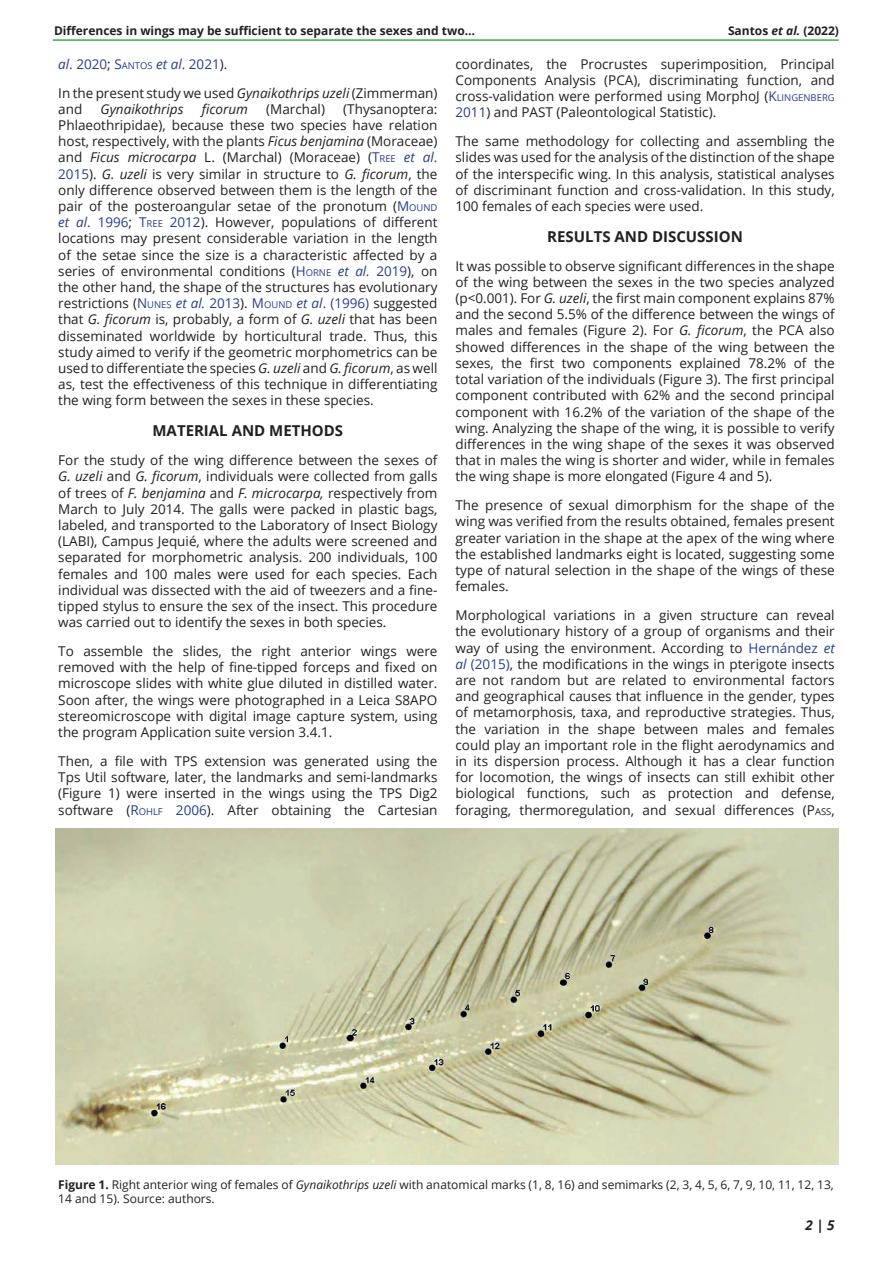
<style>
.page{position:relative;width:893px;height:1263px;background:#fff}
.page>*{position:absolute;margin:0;border:0;box-sizing:border-box;transform-origin:0 0}
.Titulo_1{font:700 15px "Open Sans";color:#231f20}
.t1{font:13.5px/16.2px "Open Sans";color:#231f20;text-align:justify}
.t2{font:13.5px "Open Sans";color:#253f8e}
.t3{font:italic 13.5px "Open Sans";color:#231f20}
.t4{font:italic 700 13.5px "Open Sans";color:#231f20}
.Legenda{font:12px/14.4px "Open Sans";color:#231f20}
.t5{font:700 12px "Open Sans";color:#231f20}
.s1{font-style:italic}
.s2{color:#231f20}
.s3{font-style:inherit}
.s4{font-size:9.45px}
.s5{color:#253f8e}
.s6{font-size:9.45px;color:#253f8e}
.s7{font-style:italic;color:#253f8e}
.s8{font-weight:700}
</style>
<div class="page">
<hr style="left:53px;top:39px;width:785px;height:2px;background:#40ae49">
<img style="left:55px;top:828px;width:784px;height:336px">
<p class="t5" style="left:54px;top:22px;width:422px">Differences in wings may be sufficient to separate the sexes and two…</p>
<p class="t5" style="left:728px;top:22px;width:112px">Santos <span class="s1">et al.</span> (2022)</p>
<p class="t2" style="left:58px;top:54px;width:171px"><span class="s1">al</span>. 2020<span class="s2">;</span> <span class="s3">S</span><span class="s4">ANTOS</span> <span class="s1">et al</span>. 2021<span class="s2">).</span></p>
<p class="t1" style="left:58px;top:84px;width:381px">In the present study we used <span class="s1">Gynaikothrips uzeli</span> (Zimmerman) and</p>
<p class="t1" style="left:455px;top:55px;width:381px">coordinates, the Procrustes superimposition, Principal Components Analysis (PCA), discriminating function, and cross-validation were performed using MorphoJ (<span class="s5">K</span><span class="s6">LINGE NBE RG </span><span class="s5">2011</span>) and PAST (Paleontological Statistic).</p>
<p class="t1" style="left:455px;top:133px;width:381px">The same methodology for collecting and assembling the slides was used for the analysis of the distinction of the shape of the interspecific wing. In this analysis, statistical analyses of discriminant function and cross-validation. In this study, 100 females of each species were used.</p>
<p class="Titulo_1" style="left:547px;top:226px;width:197px">RESULTS AND DISCUSSION</p>
<p class="t1" style="left:455px;top:257px;width:381px">It was possible to observe significant differences in the shape of the wing between the sexes in the two species analyzed (p&lt;0.001). For <span class="s1">G. uzeli</span>, the first main component explains 87% and the second 5.5% of the difference between the wings of males and females (Figure 2). For <span class="s1">G. ficorum</span>, the PCA also showed differences in the shape of the wing between the sexes, the first two components explained 78.2% of the total variation of the individuals (Figure 3). The first principal component contributed with 62% and the second principal component with 16.2% of the variation of the shape of the wing. Analyzing the shape of the wing, it is possible to verify differences in the wing shape of the sexes it was observed that in males the wing is shorter and wider, while in females the wing shape is more elongated (Figure 4 and 5).</p>
<p class="t1" style="left:455px;top:497px;width:381px">The presence of sexual dimorphism for the shape of the wing was verified from the results obtained, females present greater variation in the shape at the apex of the wing where the established landmarks eight is located, suggesting some type of natural selection in the shape of the wings of these females.</p>
<p class="t1" style="left:455px;top:607px;width:381px">Morphological variations in a given structure can reveal the evolutionary history of a group of organisms and their way of using the environment. According to <span class="s5">Hernández</span> <span class="s7">et al</span> <span class="s5">(2015)</span>, the modifications in the wings in pterigote insects are not random but are related to environmental factors and geographical causes that influence in the gender, types of metamorphosis, taxa, and reproductive strategies. Thus, the variation in the shape between males and females could play an important role in the flight aerodynamics and in its dispersion process. Although it has a clear function for locomotion, the wings of insects can still exhibit other biological functions, such as protection and defense, foraging, thermoregulation, and sexual differences (<span class="s3">P</span><span class="s4">ASS</span>,</p>
<p class="t3" style="left:101px;top:100px;width:84px">Gynaikothrips</p>
<p class="t3" style="left:202px;top:100px;width:48px">ficorum</p>
<p class="t1" style="left:266px;top:100px;width:60px">(Marchal)</p>
<p class="t1" style="left:58px;top:100px;width:381px;text-indent:285px">(Thysanoptera:<br>Phlaeothripidae), because these two species have relation host, respectively, with the plants <span class="s1">Ficus benjamina</span> (Moraceae) and <span class="s1">Ficus microcarpa</span> L. (Marchal) (Moraceae) (<span class="s5">T</span><span class="s6">REE</span> <span class="s7">et al</span><span class="s5">.<br>2015</span>). <span class="s1">G. uzeli</span> is very similar in structure to <span class="s1">G. ficorum</span>, the only difference observed between them is the length of the pair of the posteroangular setae of the pronotum (<span class="s5">M</span><span class="s6">OUND </span><span class="s7">et al</span><span class="s5">. 1996</span>; <span class="s5">T</span><span class="s6">REE</span> <span class="s5">2012</span>). However, populations of different locations may present considerable variation in the length of the setae since the size is a characteristic affected by a series of environmental conditions (<span class="s5">H</span> <span class="s6">ORNE</span> <span class="s7">et al.</span> <span class="s5">2019</span>), on the other hand, the shape of the structures has evolutionary restrictions (<span class="s5">N</span> <span class="s6">UNES</span> <span class="s7">et al.</span> <span class="s5">2013</span>). <span class="s5">M</span><span class="s6">OUND</span> <span class="s7">et al</span><span class="s5">. (1996)</span> suggested that <span class="s1">G. ficorum</span> is, probably, a form of <span class="s1">G. uzeli</span> that has been disseminated worldwide by horticultural trade. Thus, this study aimed to verify if the geometric morphometrics can be used to differentiate the species <span class="s1">G. uzeli</span> and <span class="s1">G. ficorum</span>, as well as, test the effectiveness of this technique in differentiating the wing form between the sexes in these species.</p>
<p class="Titulo_1" style="left:152px;top:420px;width:192px">MATERIAL AND METHODS</p>
<p class="t1" style="left:58px;top:452px;width:381px">For the study of the wing difference between the sexes of <span class="s1">G. uzeli</span> and <span class="s1">G. ficorum</span>, individuals were collected from galls of trees of <span class="s1">F. benjamina</span> and <span class="s1">F. microcarpa,</span> respectively from March to July 2014. The galls were packed in plastic bags, labeled, and transported to the Laboratory of Insect Biology (LABI), Campus Jequié, where the adults were screened and separated for morphometric analysis. 200 individuals, 100 females and 100 males were used for each species. Each individual was dissected with the aid of tweezers and a fine&shy;tipped stylus to ensure the sex of the insect. This procedure was carried out to identify the sexes in both species.</p>
<p class="t1" style="left:58px;top:643px;width:381px">To assemble the slides, the right anterior wings were removed with the help of fine-tipped forceps and fixed on microscope slides with white glue diluted in distilled water.<br>Soon after, the wings were photographed in a Leica S8APO stereomicroscope with digital image capture system, using the program Application suite version 3.4.1.</p>
<p class="t1" style="left:58px;top:753px;width:381px">Then, a file with TPS extension was generated using the Tps Util software, later, the landmarks and semi-landmarks (Figure 1) were inserted in the wings using the TPS Dig2 software (<span class="s5">R</span><span class="s6">OHLF</span> <span class="s5">2006</span>). After obtaining the Cartesian</p>
<p class="Legenda" style="left:58px;top:1177px;width:777px"><span class="s8">Figure 1.</span> Right anterior wing of females of <span class="s1">Gynaikothrips uzeli</span> with anatomical marks (1, 8, 16) and semimarks (2, 3, 4, 5, 6, 7, 9, 10, 11, 12, 13,<br>14 and 15). Source: authors.</p>
<p class="t4" style="left:805px;top:1216px;width:31px">2 | 5</p>
</div>
